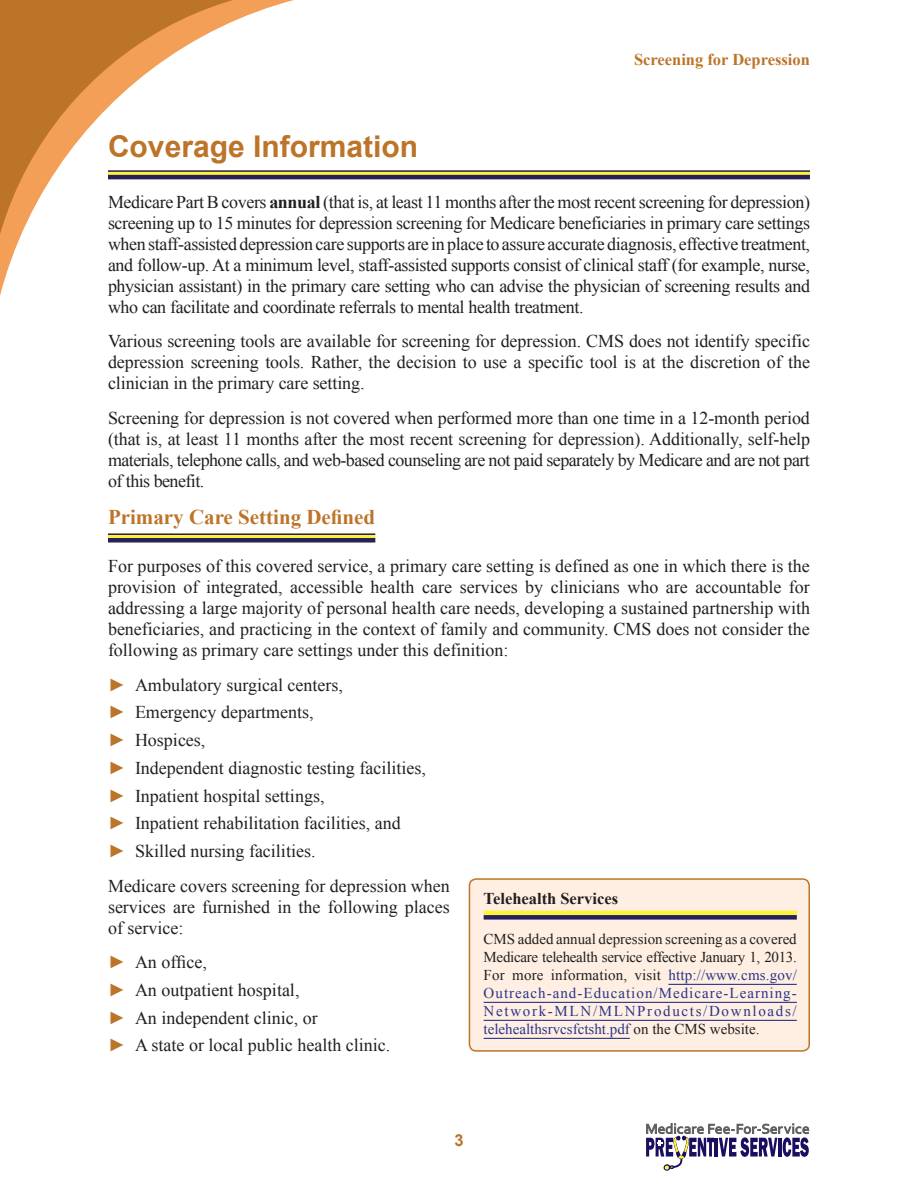
<style>
.page{position:relative;width:918px;height:1188px;background:#fff}
.page>*{position:absolute;margin:0;border:0;box-sizing:border-box;transform-origin:0 0}
.t1{font:700 30px "Arial";color:#bc7429}
.t2{font:700 21px "Times New Roman";color:#bc7429}
.t3{font:18px/21px "Times New Roman";color:#231f20;text-align:justify}
.t4{font:700 16.5px "Times New Roman";color:#bc7429}
.t5{font:700 16.5px "Times New Roman";color:#231f20}
.t6{font:700 16.5px "Arial";color:#bc7429}
.t7{font:15px/18px "Times New Roman";color:#231f20;text-align:justify}
.s1{font-weight:700}
.s2{color:#bc7429}
.s3{color:#2c3589}
</style>
<div class="page">
<svg style="left:0;top:0;width:328px;height:296px"></svg>
<svg style="left:108px;top:172px;width:702px;height:3px;background:#f3e737"></svg>
<hr style="left:108px;top:170px;width:702px;height:2px;background:#252161">
<hr style="left:108px;top:175px;width:702px;height:4px;background:#252161">
<div style="left:108px;top:533px;width:267px;height:9px;background:#fff335"></div>
<hr style="left:108px;top:533px;width:267px;height:2px;background:#252161">
<hr style="left:108px;top:538px;width:267px;height:4px;background:#252161">
<div style="left:469px;top:879px;width:340px;height:172px;background:#feefe2;border-radius:7px"></div>
<div style="left:469px;top:878px;width:341px;height:174px;border:2px solid #bc7429;border-radius:7px"></div>
<hr style="left:484px;top:911px;width:313px;height:4px;background:#fff335">
<div style="left:484px;top:915px;width:313px;height:5px;background:#252161"></div>
<hr style="left:668px;top:984px;width:129px;height:1px;background:#2c3589">
<hr style="left:484px;top:1002px;width:313px;height:1px;background:#2c3589">
<hr style="left:484px;top:1020px;width:313px;height:1px;background:#2c3589">
<hr style="left:484px;top:1038px;width:146px;height:1px;background:#2c3589">
<svg style="left:646px;top:1123px;width:164px;height:48px"></svg>
<p class="t4" style="left:634px;top:48px;width:178px">Screening for Depression</p>
<h2 class="t1" style="left:108px;top:127px;width:312px">Coverage Information</h2>
<p class="t3" style="left:108px;top:191px;width:704px">Medicare Part B covers <span class="s1">annual</span> (that is, at least 11 months after the most recent screening for depression) screening up to 15 minutes for depression screening for Medicare beneficiaries in primary care settings when staff-assisted depression care supports are in place to assure accurate diagnosis, effective treatment, and follow-up. At a minimum level, staff-assisted supports consist of clinical staff (for example, nurse, physician assistant) in the primary care setting who can advise the physician of screening results and who can facilitate and coordinate referrals to mental health treatment.</p>
<p class="t3" style="left:108px;top:330px;width:704px">Various screening tools are available for screening for depression. CMS does not identify specific depression screening tools. Rather, the decision to use a specific tool is at the discretion of the clinician in the primary care setting.</p>
<p class="t3" style="left:108px;top:407px;width:704px">Screening for depression is not covered when performed more than one time in a 12-month period (that is, at least 11 months after the most recent screening for depression). Additionally, self-help materials, telephone calls, and web-based counseling are not paid separately by Medicare and are not part of this benefit.</p>
<h3 class="t2" style="left:108px;top:502px;width:269px">Primary Care Setting Defined</h3>
<p class="t3" style="left:108px;top:555px;width:704px">For purposes of this covered service, a primary care setting is defined as one in which there is the provision of integrated, accessible health care services by clinicians who are accountable for addressing a large majority of personal health care needs, developing a sustained partnership with beneficiaries, and practicing in the context of family and community. CMS does not consider the following as primary care settings under this definition:</p>
<p class="t3" style="left:108px;top:674px;width:237px"><span class="s2">►</span> Ambulatory surgical centers,</p>
<p class="t3" style="left:108px;top:702px;width:207px"><span class="s2">►</span> Emergency departments,</p>
<p class="t3" style="left:108px;top:729px;width:99px"><span class="s2">►</span> Hospices,</p>
<p class="t3" style="left:108px;top:757px;width:319px"><span class="s2">►</span> Independent diagnostic testing facilities,</p>
<p class="t3" style="left:108px;top:785px;width:218px"><span class="s2">►</span> Inpatient hospital settings,</p>
<p class="t3" style="left:108px;top:813px;width:294px"><span class="s2">►</span> Inpatient rehabilitation facilities, and</p>
<p class="t3" style="left:108px;top:840px;width:209px"><span class="s2">►</span> Skilled nursing facilities.</p>
<p class="t3" style="left:108px;top:875px;width:343px">Medicare covers screening for depression when services are furnished in the following places of service:</p>
<p class="t3" style="left:108px;top:951px;width:100px"><span class="s2">►</span> An office,</p>
<p class="t3" style="left:108px;top:979px;width:193px"><span class="s2">►</span> An outpatient hospital,</p>
<p class="t3" style="left:108px;top:1007px;width:211px"><span class="s2">►</span> An independent clinic, or</p>
<p class="t3" style="left:108px;top:1035px;width:284px"><span class="s2">►</span> A state or local public health clinic.</p>
<h4 class="t5" style="left:484px;top:887px;width:136px">Telehealth Services</h4>
<p class="t7" style="left:484px;top:930px;width:315px">CMS added annual depression screening as a covered Medicare telehealth service effective January 1, 2013.<br>For more information, visit <span class="s3">http://www.cms.gov/ Outreach-and-Education/Medicare-Learning-Network-MLN/MLNProducts/Downloads/ telehealthsrvcsfctsht.pdf</span> on the CMS website.</p>
<p class="t6" style="left:454px;top:1129px;width:11px">3</p>
</div>
